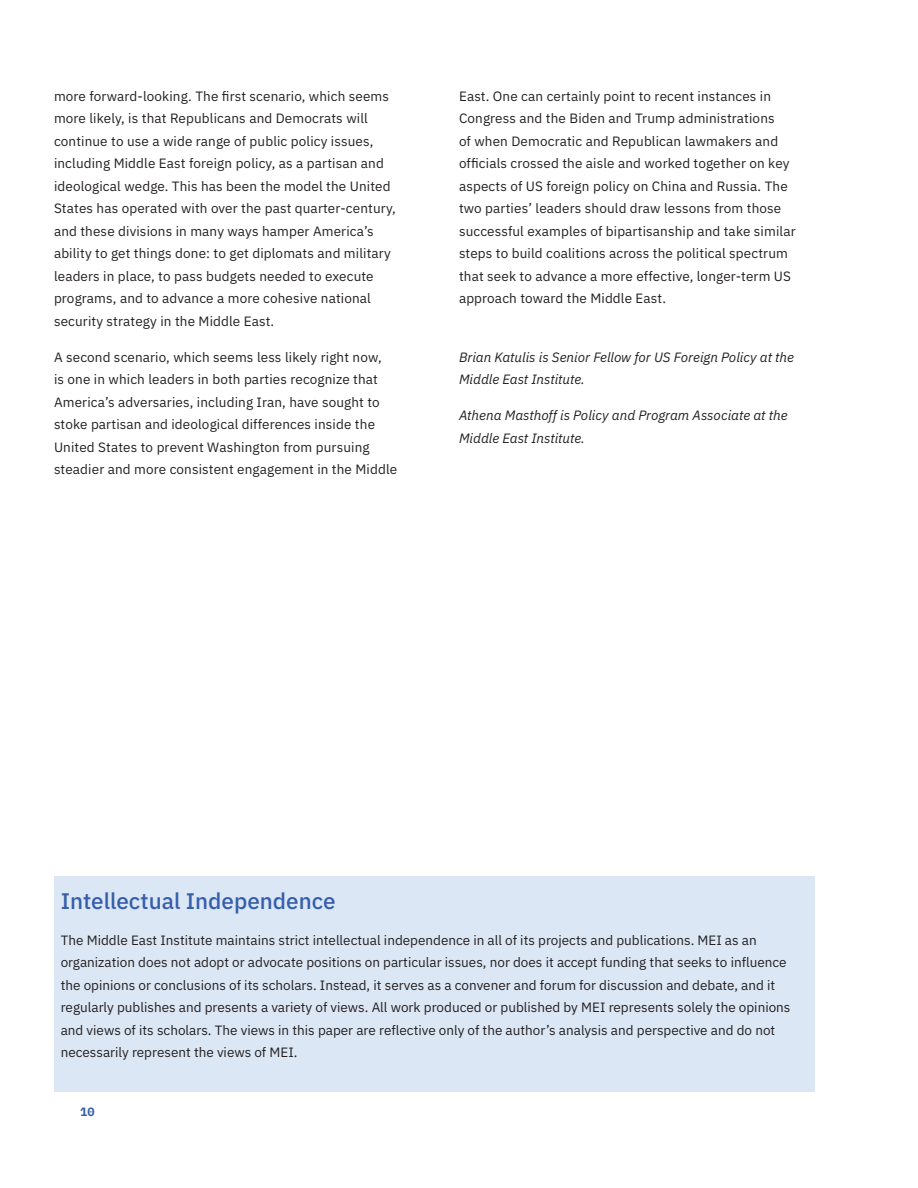
<style>
.page{position:relative;width:918px;height:1188px;background:#fff}
.page>*{position:absolute;margin:0;border:0;box-sizing:border-box;transform-origin:0 0}
.Paragraph_Style{font:500 22.5px "IBM Plex Sans";color:#355eab}
.Paragraph_Style-2{font:13.5px/22.5px "IBM Plex Sans";letter-spacing:.01em;color:#231f20}
.Paragraph_Style-3{font:italic 13.5px/22.5px "IBM Plex Sans";color:#231f20}
.t1{font:700 12px "IBM Plex Mono";color:#355eab}
</style>
<div class="page">
<div style="left:54px;top:876px;width:760px;height:216px;background:#dce7f5"></div>
<p class="Paragraph_Style-2" style="left:54px;top:83px;width:343px">more forward-looking. The first scenario, which seems more likely, is that Republicans and Democrats will continue to use a wide range of public policy issues, including Middle East foreign policy, as a partisan and ideological wedge. This has been the model the United States has operated with over the past quarter-century, and these divisions in many ways hamper America’s ability to get things done: to get diplomats and military leaders in place, to pass budgets needed to execute programs, and to advance a more cohesive national security strategy in the Middle East.</p>
<p class="Paragraph_Style-2" style="left:54px;top:344px;width:345px">A second scenario, which seems less likely right now,<br>is one in which leaders in both parties recognize that America’s adversaries, including Iran, have sought to stoke partisan and ideological differences inside the United States to prevent Washington from pursuing steadier and more consistent engagement in the Middle</p>
<p class="Paragraph_Style-2" style="left:459px;top:83px;width:338px">East. One can certainly point to recent instances in Congress and the Biden and Trump administrations<br>of when Democratic and Republican lawmakers and officials crossed the aisle and worked together on key aspects of US foreign policy on China and Russia. The two parties’ leaders should draw lessons from those successful examples of bipartisanship and take similar steps to build coalitions across the political spectrum that seek to advance a more effective, longer-term US approach toward the Middle East.</p>
<p class="Paragraph_Style-3" style="left:459px;top:344px;width:337px">Brian Katulis is Senior Fellow for US Foreign Policy at the<br>Middle East Institute.</p>
<p class="Paragraph_Style-3" style="left:459px;top:403px;width:330px">Athena Masthoff is Policy and Program Associate at the<br>Middle East Institute.</p>
<p class="Paragraph_Style" style="left:61px;top:883px;width:276px">Intellectual Independence</p>
<p class="Paragraph_Style-2" style="left:61px;top:927px;width:731px">The Middle East Institute maintains strict intellectual independence in all of its projects and publications. MEI as an organization does not adopt or advocate positions on particular issues, nor does it accept funding that seeks to influence the opinions or conclusions of its scholars. Instead, it serves as a convener and forum for discussion and debate, and it regularly publishes and presents a variety of views. All work produced or published by MEI represents solely the opinions and views of its scholars. The views in this paper are reflective only of the author’s analysis and perspective and do not necessarily represent the views of MEI.</p>
<p class="t1" style="left:80px;top:1103px;width:16px">10</p>
</div>
